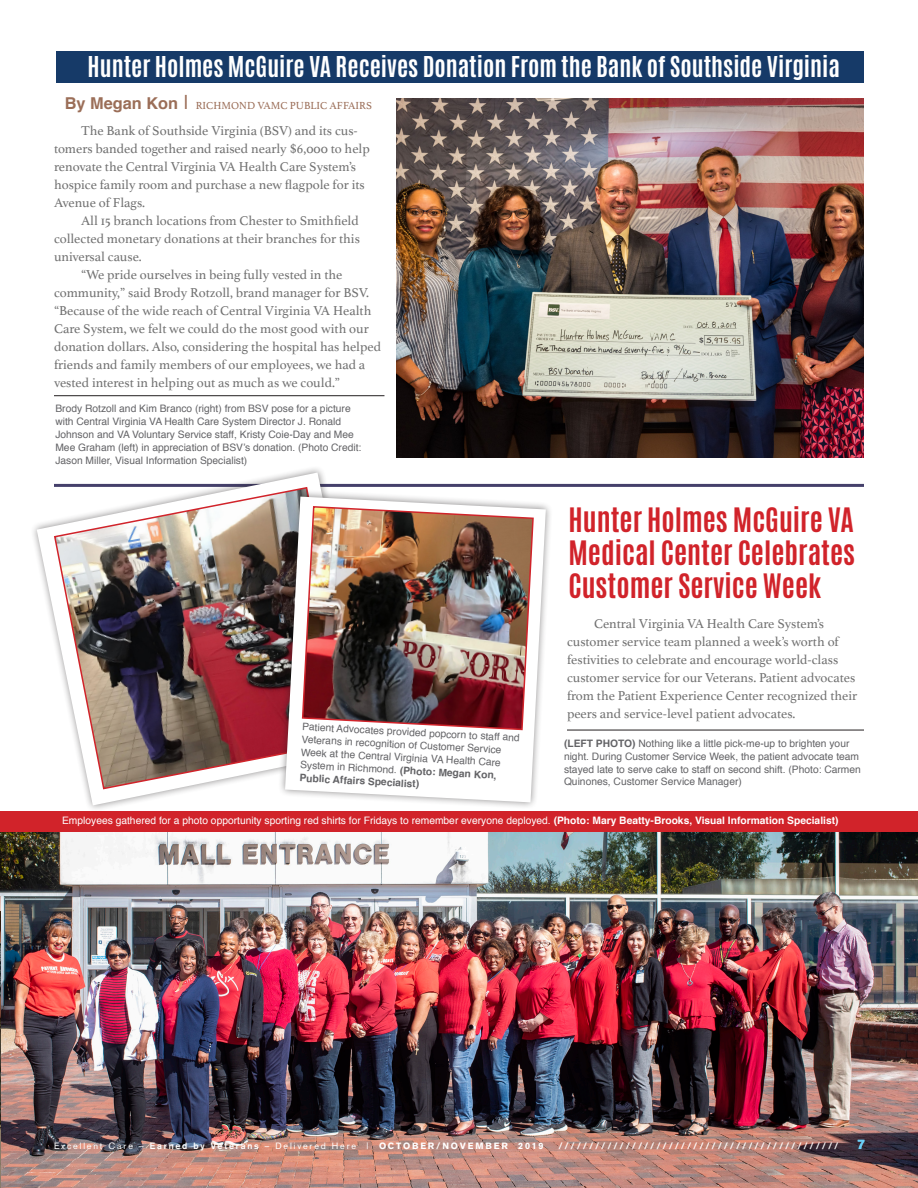
<style>
.page{position:relative;width:918px;height:1188px;background:#fff}
.page>*{position:absolute;margin:0;border:0;box-sizing:border-box;transform-origin:0 0}
.t1{font:700 28.05px/33.2px "Antonio";color:#d1232a;text-align:justify}
.t2{font:700 24px "Antonio";color:#fff}
.Main_Paragraph_Syle{font:13.5px/18px "Athelas";color:#717171}
.Folio_Right{font:900 13.5px "Akzidenz Grotesk";color:#6bcff6}
.Byline_Style_1{font:10.8px "Athelas";color:#9b6e58}
.t3{font:10.2px/12.9px "Helvetica";color:#636366}
.t4{font:10.2px "Helvetica";color:#fff}
.t5{font:9px "Akzidenz Grotesk";letter-spacing:.2em;color:#fff}
.t6{font:900 9px "Akzidenz Grotesk";color:#fff}
.s1{font-family:"Helvetica";font-weight:700;font-size:16.35px}
.s2{font-family:"Helvetica";font-size:19.65px}
.s3{font-weight:700}
.s4{font-weight:900}
</style>
<div class="page">
<hr style="left:54px;top:484px;width:810px;height:3px;background:#45406b">
<img style="left:396px;top:98px;width:468px;height:359px">
<img style="left:0;top:824px;width:918px;height:364px">
<img style="left:0;top:912px;width:1px;height:276px">
<div style="left:1px;top:811px;width:917px;height:21px;background:#d1232a"></div>
<hr style="left:54px;top:395px;width:330px;height:1px;background:#231f20">
<hr style="left:567px;top:730px;width:297px;height:1px;background:#231f20">
<div style="left:30px;top:466px;width:351px;height:346px;background:#fff"></div>
<svg style="left:37px;top:473px;width:337px;height:332px"></svg>
<img style="left:53px;top:486px;width:304px;height:304px">
<div style="left:278px;top:489px;width:275px;height:321px;background:#231f20;opacity:.5"></div>
<svg style="left:285px;top:497px;width:261px;height:305px"></svg>
<img style="left:301px;top:505px;width:234px;height:226px">
<div style="left:57px;top:51px;width:807px;height:32px;background:#163a68"></div>
<p class="t2" style="left:88px;top:48px;width:754px">Hunter Holmes McGuire VA Receives Donation From the Bank of Southside Virginia</p>
<p class="Byline_Style_1" style="left:65px;top:97px;width:309px"><span class="s1">By Megan Kon</span> <span class="s2">|</span> RICHMOND VAMC PUBLIC AFFAIRS</p>
<p class="Main_Paragraph_Syle" style="left:54px;top:121px;width:317px;text-indent:27px">The Bank of Southside Virginia (BSV) and its cus&shy;tomers banded together and raised nearly $6,000 to help renovate the Central Virginia VA Health Care System’s hospice family room and purchase a new flagpole for its Avenue of Flags.</p>
<p class="Main_Paragraph_Syle" style="left:54px;top:211px;width:307px;text-align:justify;text-indent:27px">All 15 branch locations from Chester to Smithfield collected monetary donations at their branches for this universal cause.</p>
<p class="Main_Paragraph_Syle" style="left:54px;top:265px;width:329px;text-indent:27px">“We pride ourselves in being fully vested in the community,” said Brody Rotzoll, brand manager for BSV. “Because of the wide reach of Central Virginia VA Health Care System, we felt we could do the most good with our donation dollars. Also, considering the hospital has helped friends and family members of our employees, we had a vested interest in helping out as much as we could.”</p>
<p class="t3" style="left:55px;top:403px;width:308px">Brody Rotzoll and Kim Branco (right) from BSV pose for a picture with Central Virginia VA Health Care System Director J. Ronald Johnson and VA Voluntary Service staff, Kristy Coie-Day and Mee Mee Graham (left) in appreciation of BSV’s donation. (Photo Credit:<br>Jason Miller, Visual Information Specialist)</p>
<p class="t3" style="left:303px;top:720px;width:219px;rotate:3deg">Patient Advocates provided popcorn to staff and Veterans in recognition of Customer Service Week at the Central Virginia VA Health Care System in Richmond. <span class="s3">(Photo: Megan Kon, Public Affairs Specialist)</span></p>
<p class="t1" style="left:568px;top:504px;width:288px">Hunter Holmes McGuire VA Medical Center Celebrates Customer Service Week</p>
<p class="Main_Paragraph_Syle" style="left:567px;top:614px;width:292px;text-indent:27px">Central Virginia VA Health Care System’s customer service team planned a week’s worth of festivities to celebrate and encourage world-class customer service for our Veterans. Patient advocates from the Patient Experience Center recognized their peers and service-level patient advocates.</p>
<p class="t3" style="left:564px;top:737px;width:298px"><span class="s3">(LEFT PHOTO)</span> Nothing like a little pick-me-up to brighten your night. During Customer Service Week, the patient advocate team stayed late to serve cake to staff on second shift. (Photo: Carmen Quinones, Customer Service Manager)</p>
<p class="t4" style="left:62px;top:813px;width:778px">Employees gathered for a photo opportunity sporting red shirts for Fridays to remember everyone deployed. <span class="s3">(Photo: Mary Beatty-Brooks, Visual Information Specialist)</span></p>
<p class="t5" style="left:54px;top:1140px;width:491px">Excellent Care – <span class="s3">Earned by Veterans</span> – Delivered Here | <span class="s4">OCTOBER/NOVEMBER 2019</span></p>
<p class="t6" style="left:558px;top:1140px;width:282px">//////////////////////////////////////////////</p>
<p class="Folio_Right" style="left:857px;top:1136px;width:9px">7</p>
</div>
